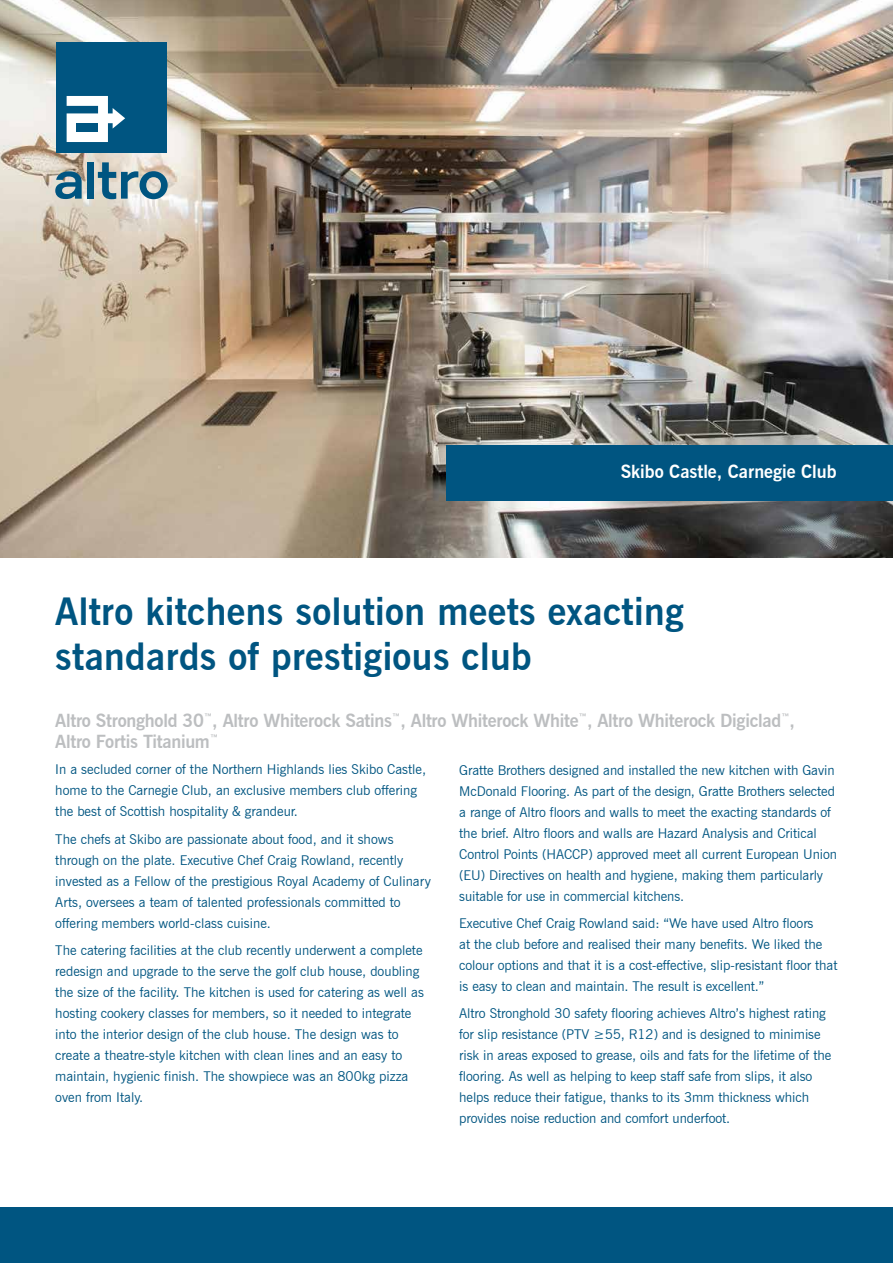
<style>
.page{position:relative;width:893px;height:1263px;background:#fff}
.page>*{position:absolute;margin:0;border:0;box-sizing:border-box;transform-origin:0 0}
.t1{font:700 37.5px/45px "News Gothic BT";letter-spacing:.01em;color:#005581}
.t2{font:700 18px/21px "News Gothic BT";letter-spacing:-.015em;color:#bcbec0}
.t3{font:700 18px "News Gothic BT";color:#fff}
.t4{font:13.5px/21px "News Gothic BT";letter-spacing:-.005em;color:#005581}
</style>
<div class="page">
<img style="left:0;top:0;width:893px;height:557px">
<div style="left:447px;top:445px;width:446px;height:56px;background:#005581"></div>
<div style="left:0;top:1208px;width:893px;height:55px;background:#005581"></div>
<div style="left:87px;top:162px;width:7px;height:37px;background:#005581"></div>
<svg style="left:55px;top:171px;width:27px;height:28px"></svg>
<svg style="left:98px;top:162px;width:70px;height:37px;background:#8ba6b0"></svg>
<div style="left:56px;top:43px;width:110px;height:110px;background:#005581"></div>
<svg style="left:67px;top:96px;width:58px;height:46px"></svg>
<div style="left:77px;top:124px;width:21px;height:8px;background:#005581"></div>
<h2 class="t3" style="left:621px;top:461px;width:217px">Skibo Castle, Carnegie Club</h2>
<h1 class="t1" style="left:55px;top:589px;width:630px">Altro kitchens solution meets exacting standards of prestigious club</h1>
<h2 class="t2" style="left:55px;top:710px;width:741px">Altro Stronghold 30<sup>™</sup>, Altro Whiterock Satins<sup>™</sup>, Altro Whiterock White<sup>™</sup>, Altro Whiterock Digiclad<sup>™</sup>,<br>Altro Fortis Titanium<sup>™</sup></h2>
<p class="t4" style="left:55px;top:759px;width:372px">In a secluded corner of the Northern Highlands lies Skibo Castle, home to the Carnegie Club, an exclusive members club offering the best of Scottish hospitality &amp; grandeur.</p>
<p class="t4" style="left:55px;top:828px;width:377px">The chefs at Skibo are passionate about food, and it shows through on the plate. Executive Chef Craig Rowland, recently invested as a Fellow of the prestigious Royal Academy of Culinary Arts, oversees a team of talented professionals committed to offering members world-class cuisine.</p>
<p class="t4" style="left:55px;top:940px;width:370px">The catering facilities at the club recently underwent a complete redesign and upgrade to the serve the golf club house, doubling the size of the facility. The kitchen is used for catering as well as hosting cookery classes for members, so it needed to integrate into the interior design of the club house. The design was to create a theatre-style kitchen with clean lines and an easy to maintain, hygienic finish. The showpiece was an 800kg pizza oven from Italy.</p>
<p class="t4" style="left:459px;top:759px;width:379px">Gratte Brothers designed and installed the new kitchen with Gavin McDonald Flooring. As part of the design, Gratte Brothers selected a range of Altro floors and walls to meet the exacting standards of the brief. Altro floors and walls are Hazard Analysis and Critical Control Points (HACCP) approved meet all current European Union (EU) Directives on health and hygiene, making them particularly suitable for use in commercial kitchens.</p>
<p class="t4" style="left:459px;top:912px;width:380px">Executive Chef Craig Rowland said: “We have used Altro floors<br>at the club before and realised their many benefits. We liked the colour options and that it is a cost-effective, slip-resistant floor that is easy to clean and maintain. The result is excellent.”</p>
<p class="t4" style="left:459px;top:1003px;width:373px">Altro Stronghold 30 safety flooring achieves Altro’s highest rating for slip resistance (PTV ≥55, R12) and is designed to minimise risk in areas exposed to grease, oils and fats for the lifetime of the flooring. As well as helping to keep staff safe from slips, it also helps reduce their fatigue, thanks to its 3mm thickness which provides noise reduction and comfort underfoot.</p>
</div>
